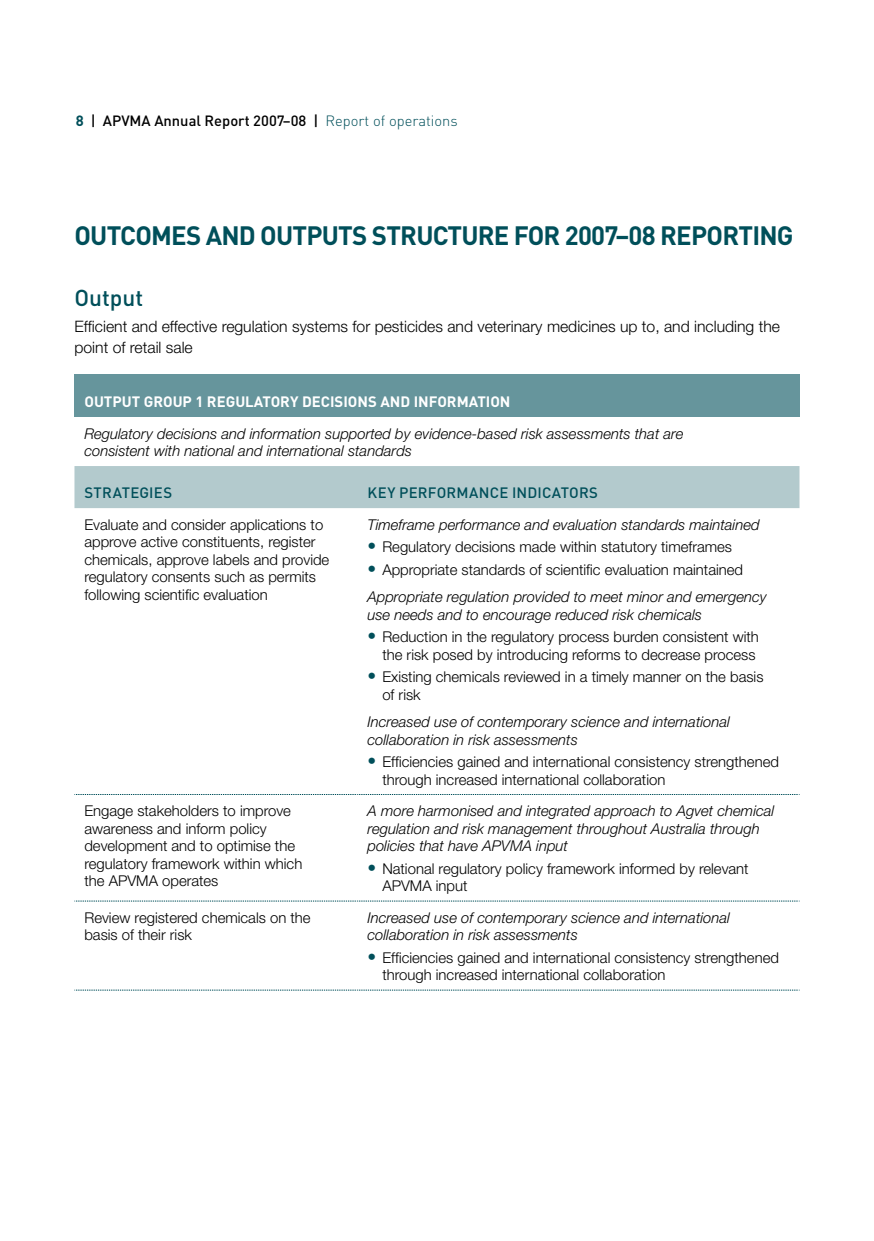
<style>
.page{position:relative;width:874px;height:1241px;background:#fff}
.page>*{position:absolute;margin:0;border:0;box-sizing:border-box;transform-origin:0 0}
.t1{font:700 26.25px "DIN";letter-spacing:-.03em;color:#004f5a}
.t2{font:500 22.75px "DIN";color:#004f5a}
.t3{font:300 15.75px/21px "Helvetica Neue";color:#000}
.t4{font:300 14.88px/17.5px "Helvetica Neue";color:#000}
.t5{font:italic 300 14.88px/17.5px "Helvetica Neue";color:#000}
.t6{font:700 14.88px "DIN";color:#fff}
.t7{font:500 14.88px "DIN";letter-spacing:.015em;color:#004f5a}
.t8{font:500 14.7px "DIN";color:#000}
.s1{font-weight:700;color:#004f5a}
.s2{font-weight:300;color:#004f5a}
.s3{font-weight:500;font-size:17.5px;color:#004f5a}
.s4{font-style:italic}
</style>
<div class="page">
<div style="left:74px;top:375px;width:725px;height:42px;background:#66959c"></div>
<div style="left:74px;top:466px;width:725px;height:42px;background:#b3cacd"></div>
<svg style="left:74px;top:794px;width:725px;height:1px"></svg>
<svg style="left:74px;top:900px;width:725px;height:1px"></svg>
<svg style="left:74px;top:989px;width:725px;height:1px"></svg>
<p class="t8" style="left:76px;top:111px;width:383px"><span class="s1">8</span> | APVMA ANNUAL REPORT 2007–08 | <span class="s2">Report of operations</span></p>
<h1 class="t1" style="left:74px;top:218px;width:720px">OUTCOMES AND OUTPUTS STRUCTURE FOR 2007–08 REPORTING</h1>
<h2 class="t2" style="left:74px;top:283px;width:70px">OUTPUT</h2>
<p class="t3" style="left:74px;top:315px;width:706px">Efficient and effective regulation systems for pesticides and veterinary medicines up to, and including the point of retail sale</p>
<p class="t6" style="left:84px;top:392px;width:427px">OUTPUT GROUP 1 REGULATORY DECISIONS AND INFORMATION</p>
<p class="t5" style="left:84px;top:424px;width:600px">Regulatory decisions and information supported by evidence-based risk assessments that are consistent with national and international standards</p>
<p class="t7" style="left:84px;top:483px;width:20px">STRAT</p>
<p class="t7" style="left:130px;top:483px;width:42px">EGI ES</p>
<p class="t7" style="left:367px;top:483px;width:62px">KEY PERFORMA</p>
<p class="t7" style="left:478px;top:483px;width:83px">NCE INDICATORS</p>
<p class="t4" style="left:84px;top:515px;width:246px">Evaluate and consider applications to approve active constituents, register chemicals, approve labels and provide regulatory consents such as permits following scientific evaluation</p>
<p class="t5" style="left:367px;top:515px;width:393px">Timeframe performance and evaluation standards maintained</p>
<p class="t4" style="left:367px;top:537px;width:366px"><span class="s3">•</span> Regulatory decisions made within statutory timeframes</p>
<p class="t4" style="left:367px;top:555px;width:400px;line-height:27.5px"><span class="s3">•</span> Appropriate standards of scientific evaluation maintained<br><span class="s4">Appropriate regulation provided to meet minor and emergency</span></p>
<p class="t5" style="left:367px;top:605px;width:336px">use needs and to encourage reduced risk chemicals</p>
<p class="t4" style="left:367px;top:627px;width:392px;text-align:right"><span class="s3">•</span> Reduction in the regulatory process burden consistent with the risk posed by introducing reforms to decrease process</p>
<p class="t4" style="left:382px;top:667px;width:382px;text-indent:-15px"><span class="s3">•</span> Existing chemicals reviewed in a timely manner on the basis of risk</p>
<p class="t5" style="left:367px;top:712px;width:364px">Increased use of contemporary science and international collaboration in risk assessments</p>
<p class="t4" style="left:382px;top:752px;width:398px;text-indent:-15px"><span class="s3">•</span> Efficiencies gained and international consistency strengthened through increased international collaboration</p>
<p class="t4" style="left:84px;top:801px;width:219px">Engage stakeholders to improve awareness and inform policy development and to optimise the regulatory framework within which the APVMA operates</p>
<p class="t5" style="left:367px;top:801px;width:408px">A more harmonised and integrated approach to Agvet chemical regulation and risk management throughout Australia through policies that have APVMA input</p>
<p class="t4" style="left:382px;top:859px;width:367px;text-indent:-15px"><span class="s3">•</span> National regulatory policy framework informed by relevant<br>APVMA input</p>
<p class="t4" style="left:84px;top:908px;width:227px">Review registered chemicals on the basis of their risk</p>
<p class="t5" style="left:367px;top:908px;width:364px">Increased use of contemporary science and international collaboration in risk assessments</p>
<p class="t4" style="left:382px;top:948px;width:398px;text-indent:-15px"><span class="s3">•</span> Efficiencies gained and international consistency strengthened through increased international collaboration</p>
</div>
